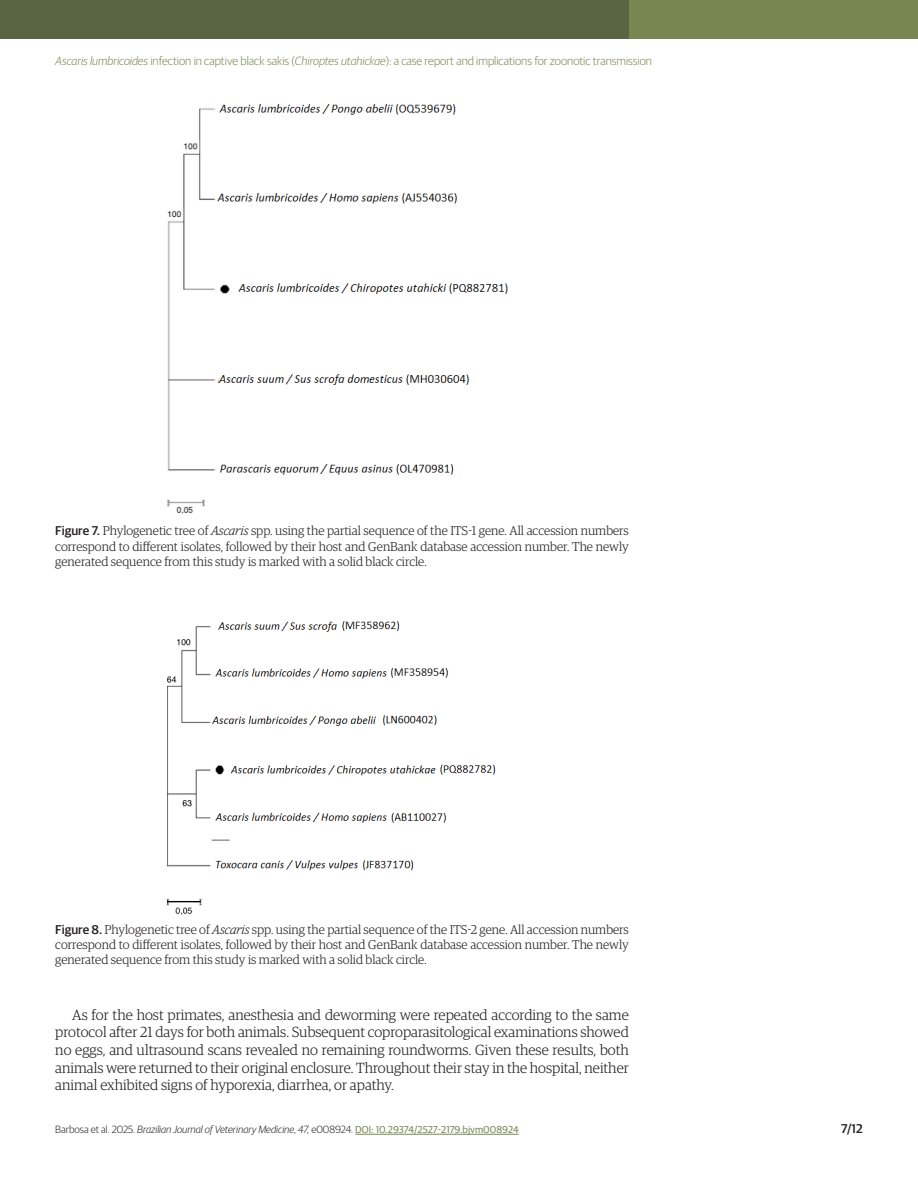
<style>
.page{position:relative;width:918px;height:1188px;background:#fff}
.page>*{position:absolute;margin:0;border:0;box-sizing:border-box;transform-origin:0 0}
.Paragraph{font:300 14.7px/17.7px "Guardian Egyptian";color:#231f20;text-align:justify}
.FigureCaption{font:300 12.75px/15.3px "Guardian Egyptian";color:#231f20;text-align:justify}
.t1{font:500 12.75px "Guardian Sans";color:#231f20}
.t2{font:300 12px "Guardian Sans";color:#788751}
.t3{font:italic 300 10.5px "Guardian Sans";color:#231f20}
.s1{font-style:italic}
.s2{font-family:"Guardian Sans";font-weight:500}
.s3{font-style:normal}
.s4{font-weight:400;font-style:normal;font-size:10.05px;color:#788751}
</style>
<div class="page">
<hr style="left:355px;top:1134px;width:164px;height:1px;background:#788751">
<div style="left:623px;top:0;width:295px;height:38px;background:#788751"></div>
<div style="left:0;top:0;width:629px;height:38px;background:#596443"></div>
<img style="left:166px;top:104px;width:342px;height:410px">
<img style="left:166px;top:621px;width:330px;height:294px">
<p class="t2" style="left:55px;top:52px;width:598px"><span class="s1">Ascaris lumbricoides</span> infection in captive black sakis (<span class="s1">Chiroptes utahickae</span>): a case report and implications for zoonotic transmission</p>
<p class="FigureCaption" style="left:55px;top:523px;width:575px"><span class="s2">Figure 7.</span> Phylogenetic tree of <span class="s1">Ascaris</span> spp. using the partial sequence of the ITS-1 gene. All accession numbers correspond to different isolates, followed by their host and GenBank database accession number. The newly generated sequence from this study is marked with a solid black circle.</p>
<p class="FigureCaption" style="left:55px;top:921px;width:575px"><span class="s2">Figure 8.</span> Phylogenetic tree of <span class="s1">Ascaris</span> spp. using the partial sequence of the ITS-2 gene. All accession numbers correspond to different isolates, followed by their host and GenBank database accession number. The newly generated sequence from this study is marked with a solid black circle.</p>
<p class="Paragraph" style="left:55px;top:1005px;width:575px;text-indent:17px">As for the host primates, anesthesia and deworming were repeated according to the same protocol after 21 days for both animals. Subsequent coproparasitological examinations showed no eggs, and ultrasound scans revealed no remaining roundworms. Given these results, both animals were returned to their original enclosure. Throughout their stay in the hospital, neither animal exhibited signs of hyporexia, diarrhea, or apathy.</p>
<p class="t3" style="left:55px;top:1122px;width:465px"><span class="s3">Barbosa et al. 2025.</span> Brazilian Journal of Veterinary Medicine, 47, <span class="s3">e008924.</span> <span class="s4">DOI: 10.29374/2527-2179.bjvm008924</span></p>
<p class="t1" style="left:841px;top:1119px;width:23px">7/12</p>
</div>
